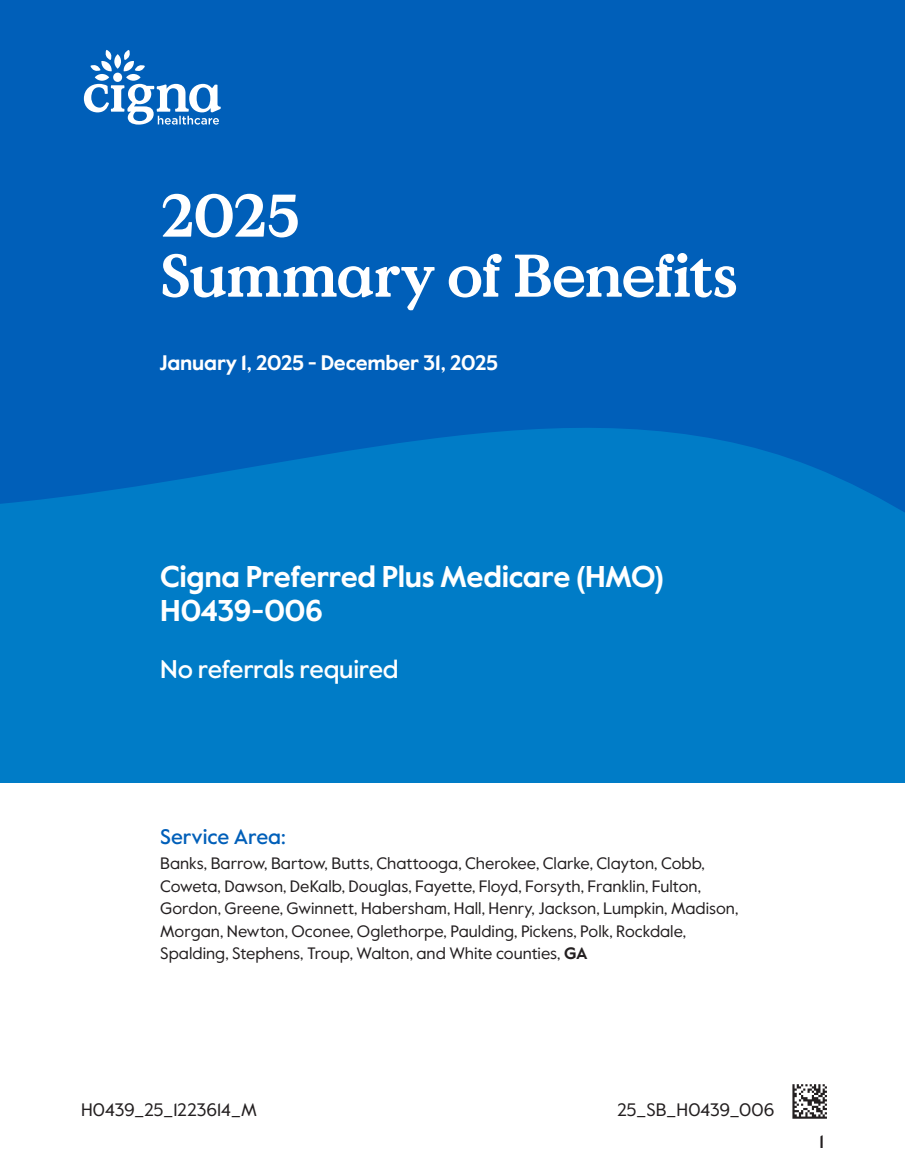
<style>
.page{position:relative;width:905px;height:1175px;background:#fff}
.page>*{position:absolute;margin:0;border:0;box-sizing:border-box;transform-origin:0 0}
.t1{font:700 60px "Value Serif Pro";letter-spacing:-.03em;color:#fff}
.subtitle_toc{font:700 30px/34.5px "Value Sans Pro";letter-spacing:-.015em;color:#fff}
.blurb{font:500 25.5px "Value Sans Pro";letter-spacing:-.015em;color:#fff}
.dates{font:700 21px "Value Sans Pro";letter-spacing:-.01em;color:#fff}
.service_area_heading{font:500 21px "Value Sans Pro";letter-spacing:-.005em;color:#005fb9}
.mat_ID{font:18px "Value Sans Pro";letter-spacing:-.01em;color:#231f20}
.print_code{font:18px "Value Sans Pro";letter-spacing:.005em;color:#231f20}
.t2{font:500 18px "Value Sans Pro";color:#231f20}
.para_service_area{font:16.5px/22.5px "Value Sans Pro";color:#231f20}
.s1{font-weight:700}
</style>
<div class="page">
<hr style="left:792px;top:1084px;width:2px;height:34px;background:#231f20">
<svg style="left:794px;top:1084px;width:32px;height:34px"></svg>
<div style="left:0;top:338px;width:904px;height:445px;background:#007cc7"></div>
<svg style="left:0;top:0;width:904px;height:512px;background:#0062ba"></svg>
<svg style="left:84px;top:50px;width:137px;height:75px"></svg>
<p class="t1" style="left:160px;top:179px;width:142px">2025</p>
<p class="t1" style="left:160px;top:239px;width:579px">Summary of Benefits</p>
<p class="dates" style="left:159px;top:350px;width:340px">January 1, 2025 - December 31, 2025</p>
<p class="subtitle_toc" style="left:160px;top:560px;width:505px">Cigna Preferred Plus Medicare (HMO)<br>H0439-006</p>
<p class="blurb" style="left:160px;top:654px;width:240px">No referrals required</p>
<p class="service_area_heading" style="left:160px;top:823px;width:127px">Service Area:</p>
<p class="para_service_area" style="left:160px;top:852px;width:579px">Banks, Barrow, Bartow, Butts, Chattooga, Cherokee, Clarke, Clayton, Cobb, Coweta, Dawson, DeKalb, Douglas, Fayette, Floyd, Forsyth, Franklin, Fulton, Gordon, Greene, Gwinnett, Habersham, Hall, Henry, Jackson, Lumpkin, Madison, Morgan, Newton, Oconee, Oglethorpe, Paulding, Pickens, Polk, Rockdale, Spalding, Stephens, Troup, Walton, and White counties, <span class="s1">GA</span></p>
<p class="mat_ID" style="left:81px;top:1098px;width:177px">H0439_25_1223614_M</p>
<p class="print_code" style="left:617px;top:1098px;width:159px">25_SB_H0439_006</p>
<p class="t2" style="left:819px;top:1130px;width:6px">1</p>
</div>
